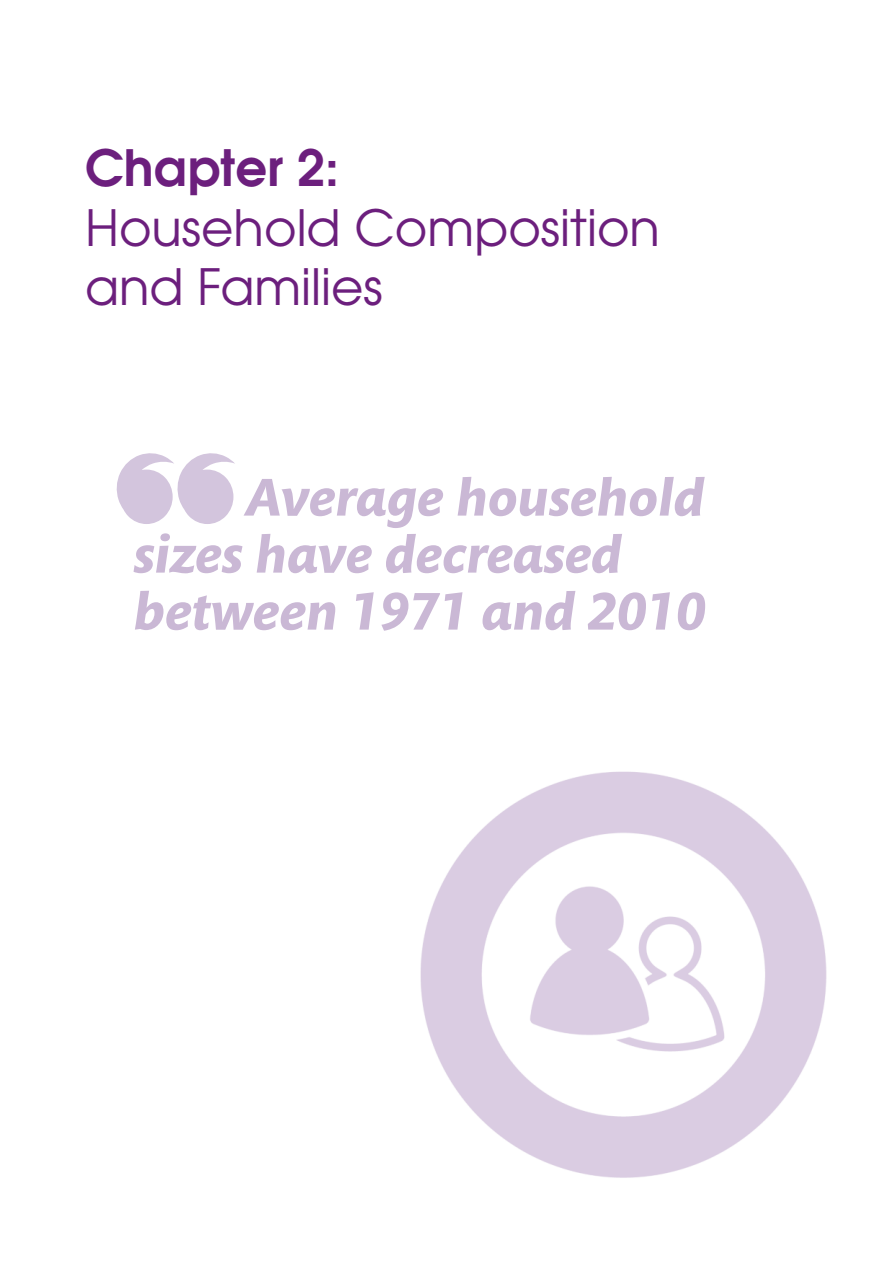
<style>
.page{position:relative;width:893px;height:1263px;background:#fff}
.page>*{position:absolute;margin:0;border:0;box-sizing:border-box;transform-origin:0 0}
.t1{font:italic 700 54px/57px "Mundo Sans Std";color:#cab8d5}
.t2{font:49.8px/59.8px "Avant Garde";color:#6c1f7d}
.t3{font:600 49.8px "Avant Garde";color:#6c1f7d}
</style>
<div class="page">
<img style="left:420px;top:771px;width:407px;height:407px">
<svg style="left:116px;top:453px;width:119px;height:71px"></svg>
<p class="t3" style="left:85px;top:139px;width:256px">Chapter 2:</p>
<p class="t2" style="left:85px;top:198px;width:576px">Household Composition and Families</p>
<p class="t1" style="left:134px;top:475px;width:574px;text-indent:112px">Average household sizes have decreased between 1971 and 2010</p>
</div>
